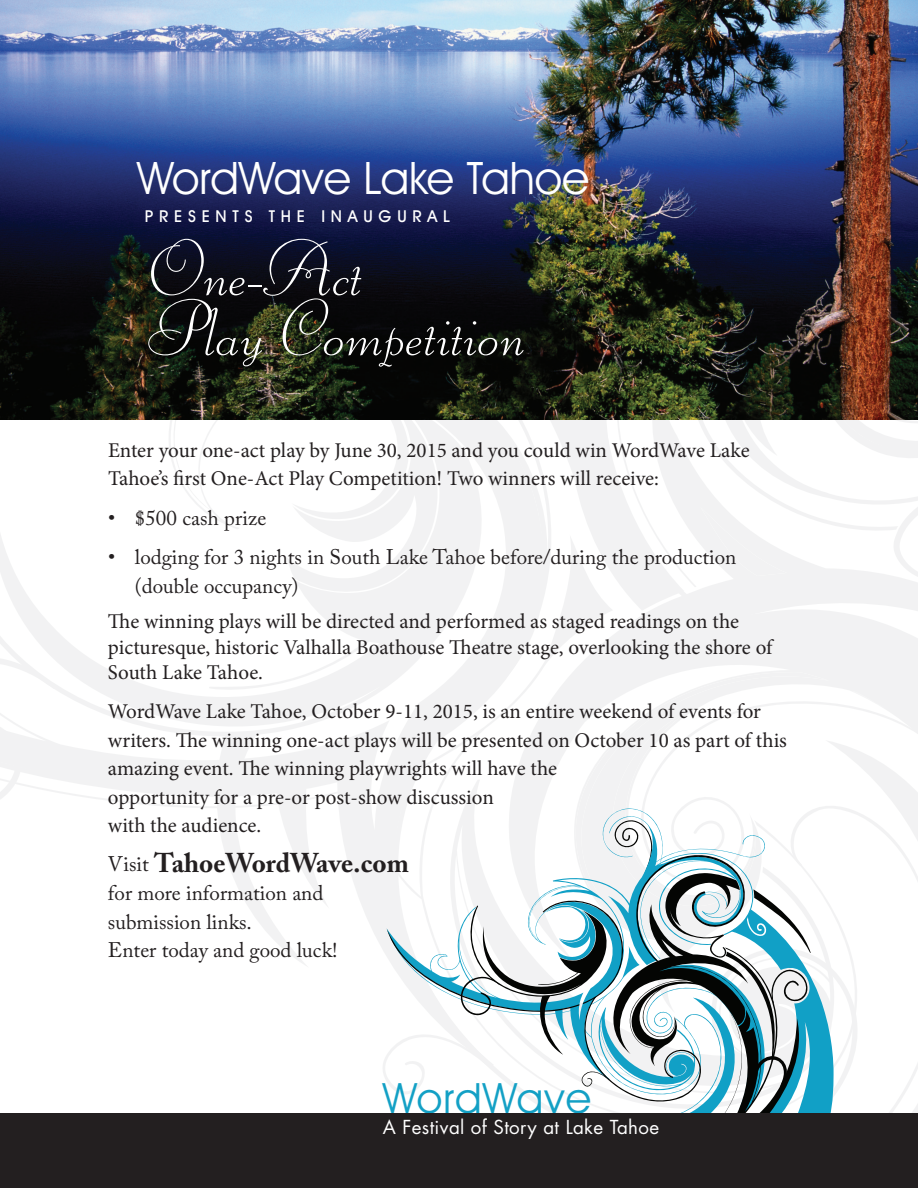
<style>
.page{position:relative;width:918px;height:1188px;background:#fff}
.page>*{position:absolute;margin:0;border:0;box-sizing:border-box;transform-origin:0 0}
.t1{font:75px/60px "Liberty BT";letter-spacing:-.01em;color:#fff}
.t2{font:45px "Avant Garde IT Cby BT";color:#fff}
.t3{font:42px "Avant Garde IT Cby BT";letter-spacing:.03em;color:#13a0c5}
.t4{font:700 27px "Adobe Caslon Pro";color:#231f20}
.t5{font:21px/28.5px "Minion Pro";color:#231f20}
.t6{font:21px/28.5px "Adobe Caslon Pro";color:#231f20}
.t7{font:18.75px "Futura";letter-spacing:.02em;color:#fff}
.t8{font:500 16.5px "Avant Garde IT Cby BT";letter-spacing:.35em;color:#fff}
.s1{font-weight:400;font-size:21px}
</style>
<div class="page">
<div style="left:0;top:0;width:918px;height:1113px;background:linear-gradient(to right,#fdfdfd,#f7f7f8)"></div>
<svg style="left:378px;top:708px;width:456px;height:405px"></svg>
<div style="left:0;top:1113px;width:918px;height:75px;background:#231f20"></div>
<img style="left:0;top:0;width:918px;height:419px">
<h2 class="t2" style="left:137px;top:150px;width:454px">WordWave Lake Tahoe</h2>
<p class="t8" style="left:145px;top:206px;width:307px">PRESENTS THE INAUGURAL</p>
<h1 class="t1" style="left:148px;top:240px;width:382px">One-Act<br>Play Competition</h1>
<p class="t5" style="left:108px;top:436px;width:643px">Enter your one-act play by June 30, 2015 and you could win WordWave Lake<br>Tahoe’s first One-Act Play Competition! Two winners will receive:</p>
<p class="t6" style="left:108px;top:503px;width:160px">• $500 cash prize</p>
<p class="t6" style="left:135px;top:543px;width:603px;text-indent:-27px">• lodging for 3 nights in South Lake Tahoe before/during the production (double occupancy)</p>
<p class="t5" style="left:108px;top:609px;width:666px;line-height:25.2px">The winning plays will be directed and performed as staged readings on the picturesque, historic Valhalla Boathouse Theatre stage, overlooking the shore of<br>South Lake Tahoe.</p>
<p class="t5" style="left:108px;top:697px;width:680px">WordWave Lake Tahoe, October 9-11, 2015, is an entire weekend of events for writers. The winning one-act plays will be presented on October 10 as part of this amazing event. The winning playwrights will have the<br>opportunity for a pre-or post-show discussion<br>with the audience.</p>
<p class="t4" style="left:108px;top:846px;width:302px"><span class="s1">Visit</span> TahoeWordWave.com</p>
<p class="t6" style="left:108px;top:879px;width:231px">for more information and submission links.<br>Enter today and good luck!</p>
<h3 class="t3" style="left:383px;top:1072px;width:210px">WordWave</h3>
<p class="t7" style="left:383px;top:1114px;width:278px">A Festival of Story at Lake Tahoe</p>
</div>
